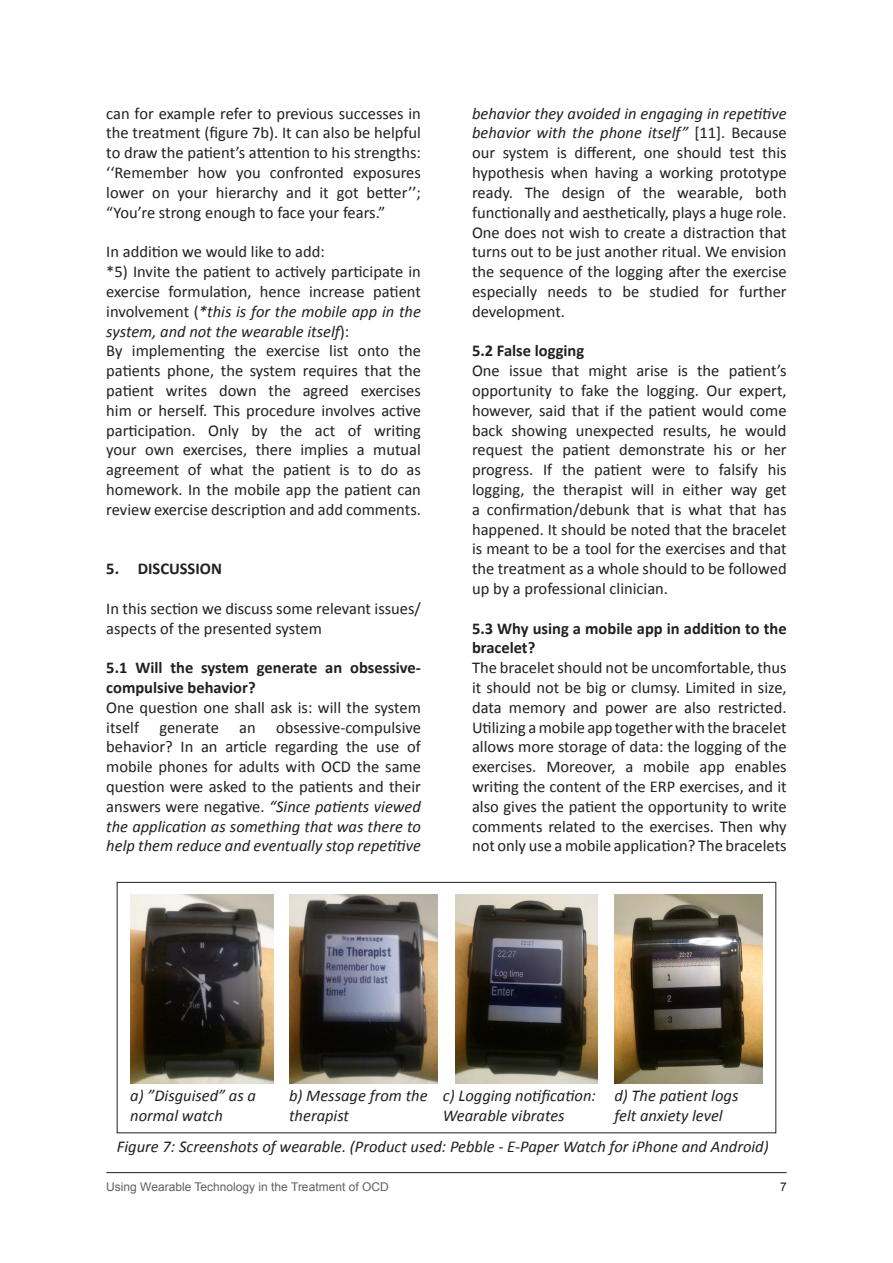
<style>
.page{position:relative;width:893px;height:1263px;background:#fff}
.page>*{position:absolute;margin:0;border:0;box-sizing:border-box;transform-origin:0 0}
.brødtekst{font:16.5px/19.8px "Calibri";color:#231f20;text-align:justify}
._1_1_1__Italic{font:italic 16.5px/19.8px "Calibri";color:#231f20}
._1_1_Section{font:700 16.5px/19.8px "Calibri";color:#231f20}
.t1{font:12px "Arial";color:#616164}
.t2{font:12px "Arial";color:#231f20}
.s1{font-style:italic}
</style>
<div class="page">
<hr style="left:106px;top:1172px;width:681px;height:1px;background:#231f20">
<img style="left:130px;top:894px;width:143px;height:190px">
<img style="left:290px;top:894px;width:148px;height:190px">
<img style="left:455px;top:894px;width:143px;height:190px">
<img style="left:614px;top:894px;width:148px;height:190px">
<div style="left:117px;top:882px;width:659px;height:251px;border:1px solid #231f20"></div>
<p class="brødtekst" style="left:106px;top:103px;width:316px">can for example refer to previous successes in the treatment (figure 7b). It can also be helpful to draw the patient’s attention to his strengths: ‘‘Remember how you confronted exposures lower on your hierarchy and it got better’’; “You’re strong enough to face your fears.”</p>
<p class="brødtekst" style="left:106px;top:242px;width:220px">In addition we would like to add:</p>
<p class="brødtekst" style="left:106px;top:262px;width:316px">*5) Invite the patient to actively participate in exercise formulation, hence increase patient involvement (<span class="s1">*this is for the mobile app in the system, and not the wearable itself</span>):</p>
<p class="brødtekst" style="left:106px;top:341px;width:316px">By implementing the exercise list onto the patients phone, the system requires that the patient writes down the agreed exercises him or herself. This procedure involves active participation. Only by the act of writing your own exercises, there implies a mutual agreement of what the patient is to do as homework. In the mobile app the patient can review exercise description and add comments.</p>
<p class="_1_1_Section" style="left:106px;top:559px;width:117px">5. DISCUSSION</p>
<p class="brødtekst" style="left:106px;top:598px;width:316px">In this section we discuss some relevant issues/ aspects of the presented system</p>
<p class="_1_1_Section" style="left:106px;top:658px;width:316px">5.1 Will the system generate an obsessive&shy;compulsive behavior?</p>
<p class="brødtekst" style="left:106px;top:697px;width:316px">One question one shall ask is: will the system itself generate an obsessive-compulsive behavior? In an article regarding the use of mobile phones for adults with OCD the same question were asked to the patients and their answers were negative. <span class="s1">“Since patients viewed the application as something that was there to help them reduce and eventually stop repetitive</span></p>
<p class="brødtekst" style="left:472px;top:103px;width:316px"><span class="s1">behavior they avoided in engaging in repetitive behavior with the phone itself”</span> [11]. Because our system is different, one should test this hypothesis when having a working prototype ready. The design of the wearable, both functionally and aesthetically, plays a huge role.<br>One does not wish to create a distraction that turns out to be just another ritual. We envision the sequence of the logging after the exercise especially needs to be studied for further development.</p>
<p class="_1_1_Section" style="left:472px;top:341px;width:114px">5.2 False logging</p>
<p class="brødtekst" style="left:472px;top:361px;width:316px">One issue that might arise is the patient’s opportunity to fake the logging. Our expert, however, said that if the patient would come back showing unexpected results, he would request the patient demonstrate his or her progress. If the patient were to falsify his logging, the therapist will in either way get a confirmation/debunk that is what that has happened. It should be noted that the bracelet is meant to be a tool for the exercises and that the treatment as a whole should to be followed up by a professional clinician.</p>
<p class="_1_1_Section" style="left:472px;top:618px;width:316px">5.3 Why using a mobile app in addition to the bracelet?</p>
<p class="brødtekst" style="left:472px;top:658px;width:316px">The bracelet should not be uncomfortable, thus it should not be big or clumsy. Limited in size, data memory and power are also restricted.<br>Utilizing a mobile app together with the bracelet allows more storage of data: the logging of the exercises. Moreover, a mobile app enables writing the content of the ERP exercises, and it also gives the patient the opportunity to write comments related to the exercises. Then why not only use a mobile application? The bracelets</p>
<p class="_1_1_1__Italic" style="left:130px;top:1085px;width:127px">a) ”Disguised” as a normal watch</p>
<p class="_1_1_1__Italic" style="left:289px;top:1085px;width:140px">b) Message from the therapist</p>
<p class="_1_1_1__Italic" style="left:443px;top:1085px;width:155px">c) Logging notification:<br>Wearable vibrates</p>
<p class="_1_1_1__Italic" style="left:614px;top:1085px;width:126px">d) The patient logs felt anxiety level</p>
<p class="_1_1_1__Italic" style="left:117px;top:1136px;width:653px">Figure 7: Screenshots of wearable. (Product used: Pebble - E-Paper Watch for iPhone and Android)</p>
<p class="t1" style="left:106px;top:1179px;width:284px">Using Wearable Technology in the Treatment of OCD</p>
<p class="t2" style="left:780px;top:1179px;width:8px">7</p>
</div>
